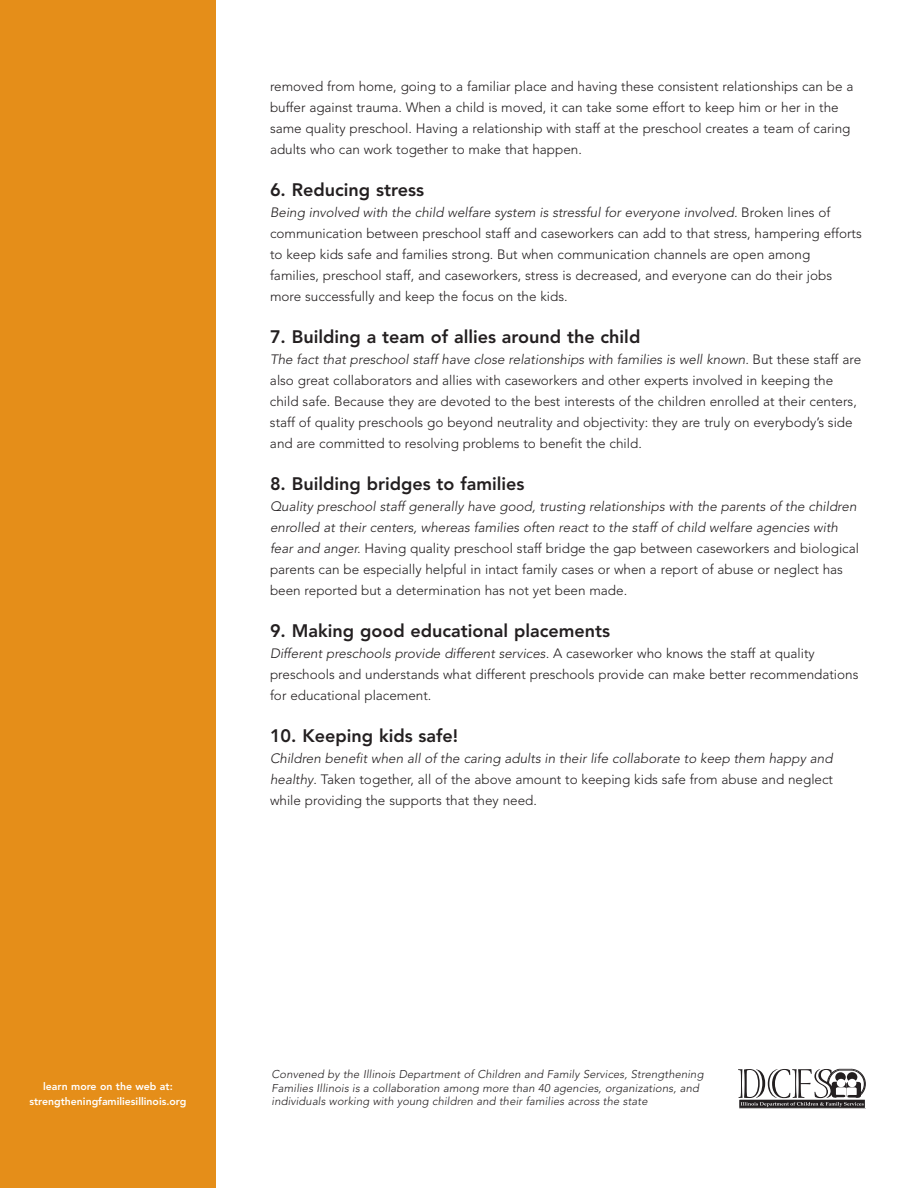
<style>
.page{position:relative;width:918px;height:1188px;background:#fff}
.page>*{position:absolute;margin:0;border:0;box-sizing:border-box;transform-origin:0 0}
.t1{font:800 18px "Avenir";color:#231f20}
.t2{font:300 13.5px/21px "Avenir";color:#231f20}
.t3{font:italic 300 11.25px/13.5px "Avenir";letter-spacing:.01em;color:#231f20}
.t4{font:800 10.5px/15px "Avenir";color:#fff;text-align:center}
.s1{font-style:italic}
</style>
<div class="page">
<div style="left:0;top:0;width:216px;height:1188px;background:#e58e19"></div>
<svg style="left:738px;top:1068px;width:128px;height:39px"></svg>
<p class="t2" style="left:270px;top:77px;width:585px">removed from home, going to a familiar place and having these consistent relationships can be a buffer against trauma. When a child is moved, it can take some effort to keep him or her in the same quality preschool. Having a relationship with staff at the preschool creates a team of caring adults who can work together to make that happen.</p>
<h1 class="t1" style="left:270px;top:183px;width:156px">6. Reducing stress</h1>
<p class="t2" style="left:270px;top:203px;width:593px"><span class="s1">Being involved with the child welfare system is stressful for everyone involved.</span> Broken lines of communication between preschool staff and caseworkers can add to that stress, hampering efforts to keep kids safe and families strong. But when communication channels are open among families, preschool staff, and caseworkers, stress is decreased, and everyone can do their jobs more successfully and keep the focus on the kids.</p>
<h1 class="t1" style="left:270px;top:330px;width:372px">7. Building a team of allies around the child</h1>
<p class="t2" style="left:270px;top:350px;width:593px"><span class="s1">The fact that preschool staff have close relationships with families is well known.</span> But these staff are also great collaborators and allies with caseworkers and other experts involved in keeping the child safe. Because they are devoted to the best interests of the children enrolled at their centers, staff of quality preschools go beyond neutrality and objectivity: they are truly on everybody’s side and are committed to resolving problems to benefit the child.</p>
<h1 class="t1" style="left:270px;top:477px;width:256px">8. Building bridges to families</h1>
<p class="t2" style="left:270px;top:497px;width:591px"><span class="s1">Quality preschool staff generally have good, trusting relationships with the parents of the children enrolled at their centers, whereas families often react to the staff of child welfare agencies with fear and anger.</span> Having quality preschool staff bridge the gap between caseworkers and biological parents can be especially helpful in intact family cases or when a report of abuse or neglect has been reported but a determination has not yet been made.</p>
<h1 class="t1" style="left:270px;top:624px;width:342px">9. Making good educational placements</h1>
<p class="t2" style="left:270px;top:644px;width:590px"><span class="s1">Different preschools provide different services.</span> A caseworker who knows the staff at quality preschools and understands what different preschools provide can make better recommendations for educational placement.</p>
<h1 class="t1" style="left:270px;top:729px;width:190px">10. Keeping kids safe!</h1>
<p class="t2" style="left:270px;top:749px;width:565px;text-align:justify"><span class="s1">Children benefit when all of the caring adults in their life collaborate to keep them happy and healthy</span>. Taken together, all of the above amount to keeping kids safe from abuse and neglect while providing the supports that they need.</p>
<p class="t4" style="left:29px;top:1080px;width:158px">learn more on the web at: strengtheningfamiliesillinois.org</p>
<p class="t3" style="left:272px;top:1069px;width:434px">Convened by the Illinois Department of Children and Family Services, Strengthening<br>Families Illinois is a collaboration among more than 40 agencies, organizations, and individuals working with young children and their families across the state</p>
</div>
